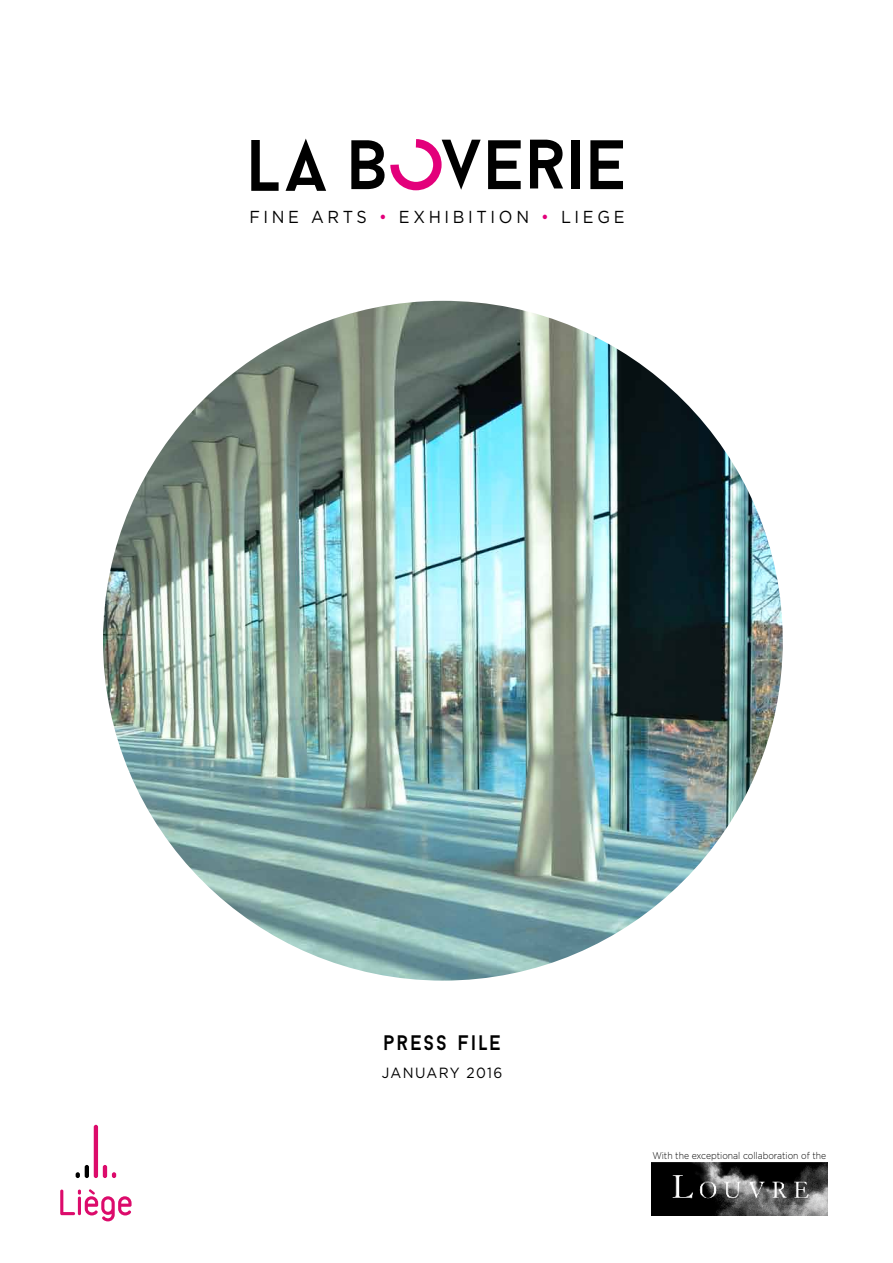
<style>
.page{position:relative;width:893px;height:1263px;background:#fff}
.page>*{position:absolute;margin:0;border:0;box-sizing:border-box;transform-origin:0 0}
.t1{font:21px "Baron Neue";letter-spacing:.1em;color:#000;scale:.93 1}
.t2{font:17.4px "Gotham";letter-spacing:.225em;color:#000;scale:.93 1}
.t3{font:14.85px "Gotham";letter-spacing:.1em;color:#000;scale:.93 1}
.t4{font:300 9.75px "Gotham";color:#000;scale:.89 1}
.s1{color:#e3007b}
</style>
<div class="page">
<img style="left:103px;top:301px;width:680px;height:679px;border-radius:340px">
<svg style="left:488px;top:140px;width:33px;height:49px"></svg>
<div style="left:571px;top:140px;width:8px;height:49px;background:#000"></div>
<svg style="left:590px;top:140px;width:33px;height:49px"></svg>
<svg style="left:530px;top:140px;width:33px;height:48px"></svg>
<svg style="left:351px;top:139px;width:130px;height:52px"></svg>
<svg style="left:251px;top:140px;width:28px;height:51px"></svg>
<svg style="left:286px;top:139px;width:40px;height:52px"></svg>
<img style="left:651px;top:1162px;width:176px;height:53px">
<hr style="left:94px;top:1125px;width:4px;height:53px;background:#dc0b6b;border-radius:2px">
<hr style="left:103px;top:1165px;width:4px;height:13px;background:#dc0b6b;border-radius:2px">
<svg style="left:112px;top:1172px;width:4px;height:6px"></svg>
<hr style="left:85px;top:1165px;width:4px;height:13px;background:#000;border-radius:2px">
<svg style="left:76px;top:1172px;width:4px;height:6px"></svg>
<svg style="left:60px;top:1189px;width:72px;height:32px"></svg>
<h2 class="t2" style="left:249px;top:205px;width:405px">FINE ARTS <span class="s1">•</span> EXHIBITION <span class="s1">•</span> LIEGE</h2>
<h1 class="t1" style="left:383px;top:1030px;width:128px">PRESS FILE</h1>
<h3 class="t3" style="left:382px;top:1063px;width:131px">JANUARY 2016</h3>
<p class="t4" style="left:652px;top:1150px;width:197px">With the exceptional collaboration of the</p>
</div>
